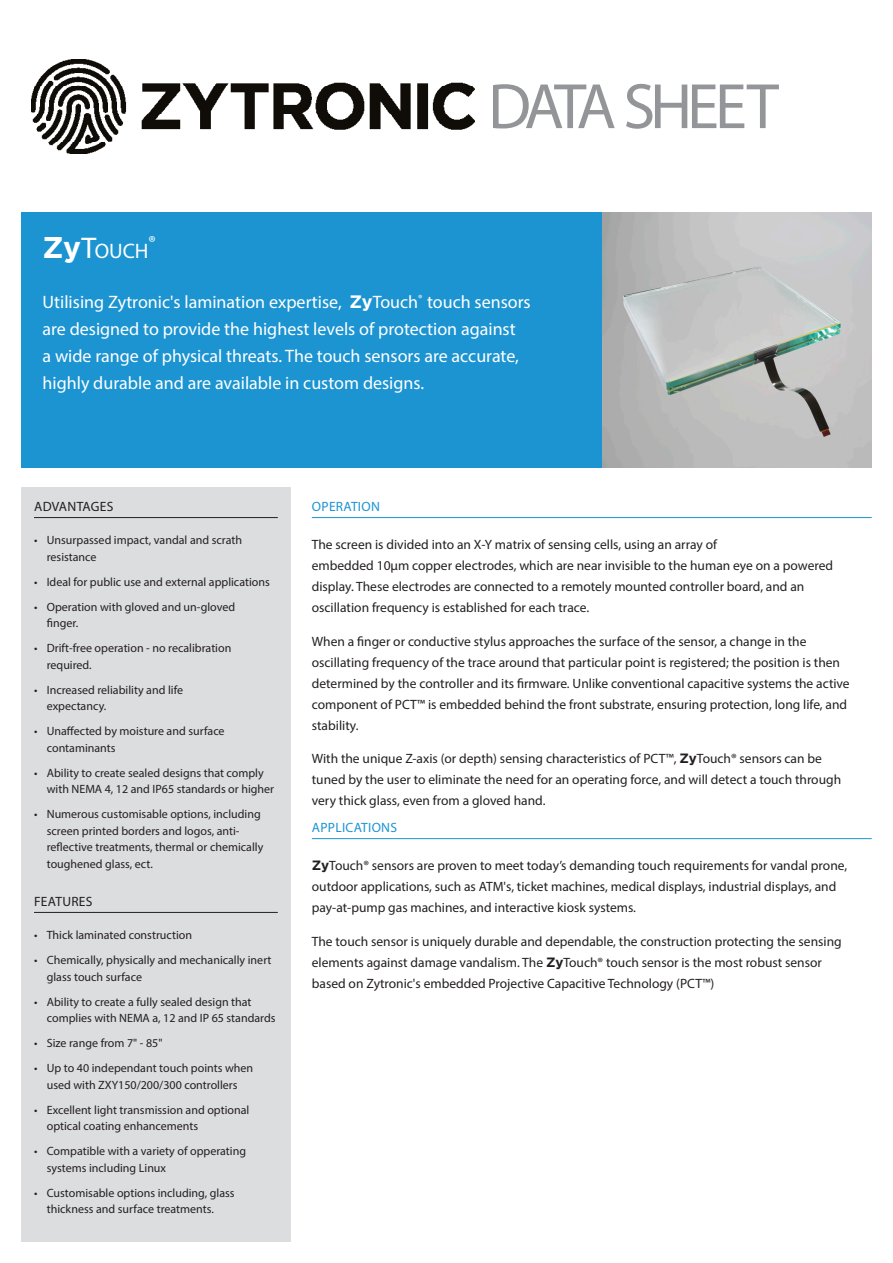
<style>
.page{position:relative;width:893px;height:1263px;background:#fff}
.page>*{position:absolute;margin:0;border:0;box-sizing:border-box;transform-origin:0 0}
.t1{font:64.65px "Myriad Pro";letter-spacing:-.08em;color:#939598}
.t2{font:21px "Myriad Pro";color:#fff}
.t3{font:18px/27px "Myriad Pro";color:#fff}
.t4{font:17.55px "Myriad Pro";color:#fff}
.underline{font:13.5px/21px "Myriad Pro";color:#231f20}
.underline-2{font:13.5px "Myriad Pro";letter-spacing:.02em;color:#1c94d2}
.underline-3{font:13.5px "Myriad Pro";letter-spacing:.02em;color:#231f20}
.t5{font:12px/16.5px "Myriad Pro";color:#231f20}
.s1{font-family:"Gotham";font-weight:700;font-size:30px}
.s2{font-size:30px}
.s3{font-family:"Gotham";font-weight:700}
</style>
<div class="page">
<img style="left:32px;top:59px;width:443px;height:95px">
<div style="left:21px;top:213px;width:581px;height:255px;background:#1c94d2"></div>
<div style="left:21px;top:487px;width:270px;height:755px;background:#dcdddf"></div>
<hr style="left:34px;top:517px;width:244px;height:1px;background:#231f20">
<hr style="left:34px;top:912px;width:244px;height:1px;background:#231f20">
<hr style="left:312px;top:517px;width:560px;height:1px;background:#1c94d2">
<hr style="left:312px;top:838px;width:560px;height:1px;background:#1c94d2">
<img style="left:602px;top:213px;width:270px;height:255px">
<h1 class="t1" style="left:488px;top:67px;width:292px">DATA SHEET</h1>
<p class="t2" style="left:43px;top:238px;width:108px"><span class="s1">Zy</span><span class="s2">T</span>OUCH</p>
<p class="t4" style="left:149px;top:231px;width:9px">®</p>
<p class="t3" style="left:43px;top:288px;width:490px">Utilising Zytronic's lamination expertise, <span class="s3">Zy</span>Touch<sup>®</sup> touch sensors are designed to provide the highest levels of protection against<br>a wide range of physical threats. The touch sensors are accurate, highly durable and are available in custom designs.</p>
<p class="underline-3" style="left:34px;top:498px;width:81px">ADVANTAGES</p>
<p class="t5" style="left:47px;top:532px;width:197px;text-indent:-13px">• Unsurpassed impact, vandal and scrath resistance</p>
<p class="t5" style="left:34px;top:573px;width:237px">• Ideal for public use and external applications</p>
<p class="t5" style="left:47px;top:598px;width:190px;text-indent:-13px">• Operation with gloved and un-gloved finger.</p>
<p class="t5" style="left:47px;top:640px;width:186px;text-indent:-13px">• Drift-free operation - no recalibration required.</p>
<p class="t5" style="left:47px;top:681px;width:138px;text-indent:-13px">• Increased reliability and life expectancy.</p>
<p class="t5" style="left:47px;top:723px;width:179px;text-indent:-13px">• Unaffected by moisture and surface contaminants</p>
<p class="t5" style="left:47px;top:764px;width:229px;text-indent:-13px">• Ability to create sealed designs that comply with NEMA 4, 12 and IP65 standards or higher</p>
<p class="t5" style="left:47px;top:806px;width:218px;text-indent:-13px">• Numerous customisable options, including screen printed borders and logos, anti&shy;reflective treatments, thermal or chemically toughened glass, ect.</p>
<p class="underline-3" style="left:34px;top:893px;width:60px">FEATURES</p>
<p class="t5" style="left:34px;top:927px;width:160px">• Thick laminated construction</p>
<p class="t5" style="left:47px;top:952px;width:226px;text-indent:-13px">• Chemically, physically and mechanically inert glass touch surface</p>
<p class="t5" style="left:47px;top:993px;width:230px;text-indent:-13px">• Ability to create a fully sealed design that complies with NEMA a, 12 and IP 65 standards</p>
<p class="t5" style="left:34px;top:1035px;width:130px">• Size range from 7" - 85"</p>
<p class="t5" style="left:34px;top:1060px;width:221px;text-align:center">• Up to 40 independant touch points when used with ZXY150/200/300 controllers</p>
<p class="t5" style="left:47px;top:1101px;width:204px;text-indent:-13px">• Excellent light transmission and optional optical coating enhancements</p>
<p class="t5" style="left:47px;top:1143px;width:201px;text-indent:-13px">• Compatible with a variety of opperating systems including Linux</p>
<p class="t5" style="left:47px;top:1184px;width:189px;text-indent:-13px">• Customisable options including, glass thickness and surface treatments.</p>
<p class="underline-2" style="left:312px;top:498px;width:69px">OPERATION</p>
<p class="underline" style="left:312px;top:534px;width:523px">The screen is divided into an X-Y matrix of sensing cells, using an array of<br>embedded 10μm copper electrodes, which are near invisible to the human eye on a powered display. These electrodes are connected to a remotely mounted controller board, and an oscillation frequency is established for each trace.</p>
<p class="underline" style="left:312px;top:630px;width:539px">When a finger or conductive stylus approaches the surface of the sensor, a change in the oscillating frequency of the trace around that particular point is registered; the position is then determined by the controller and its firmware. Unlike conventional capacitive systems the active component of PCT™ is embedded behind the front substrate, ensuring protection, long life, and stability.</p>
<p class="underline" style="left:312px;top:748px;width:531px">With the unique Z-axis (or depth) sensing characteristics of PCT™, <span class="s3">Zy</span>Touch® sensors can be tuned by the user to eliminate the need for an operating force, and will detect a touch through very thick glass, even from a gloved hand.</p>
<p class="underline-2" style="left:312px;top:819px;width:87px">APPLICATIONS</p>
<p class="underline" style="left:312px;top:855px;width:537px"><span class="s3">Zy</span>Touch® sensors are proven to meet today’s demanding touch requirements for vandal prone, outdoor applications, such as ATM's, ticket machines, medical displays, industrial displays, and pay-at-pump gas machines, and interactive kiosk systems.</p>
<p class="underline" style="left:312px;top:930px;width:531px">The touch sensor is uniquely durable and dependable, the construction protecting the sensing elements against damage vandalism. The <span class="s3">Zy</span>Touch® touch sensor is the most robust sensor based on Zytronic's embedded Projective Capacitive Technology (PCT™)</p>
</div>
